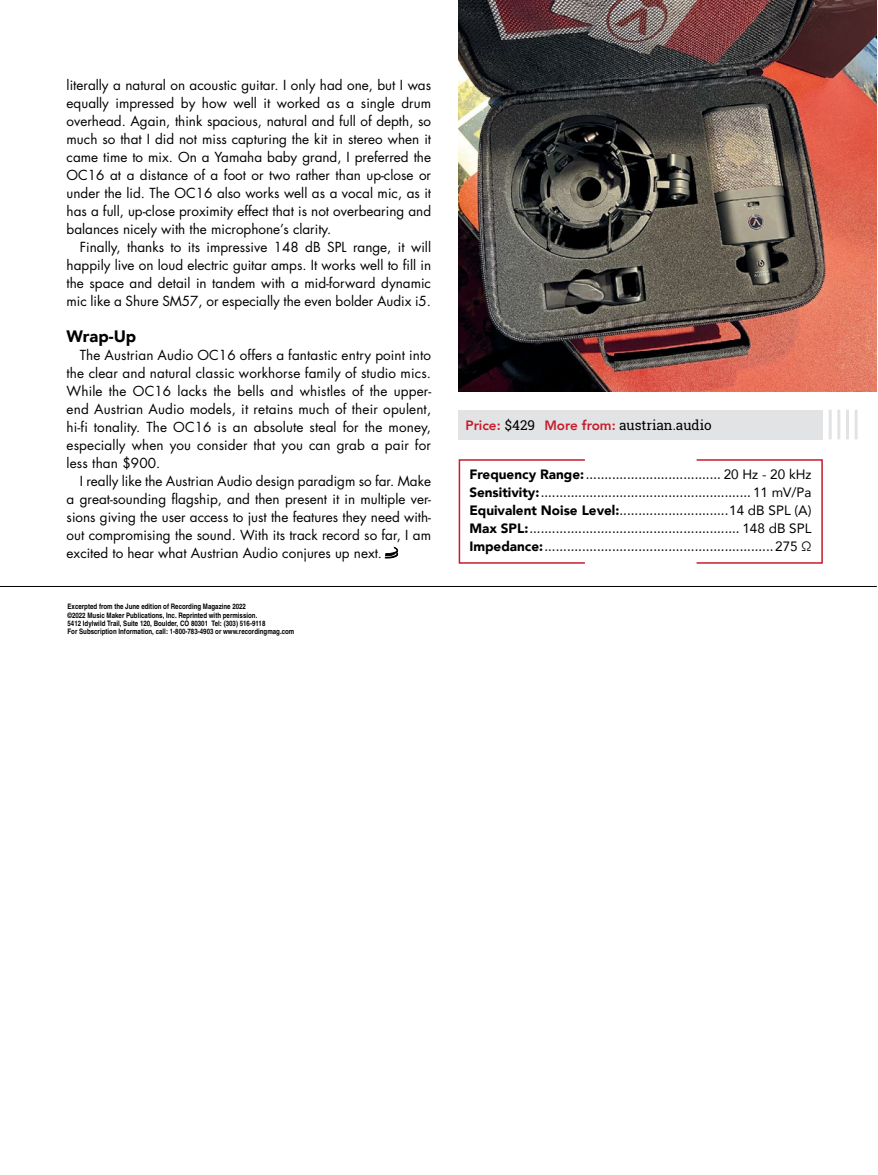
<style>
.page{position:relative;width:878px;height:1175px;background:#fff}
.page>*{position:absolute;margin:0;border:0;box-sizing:border-box;transform-origin:0 0}
.t1{font:900 16.5px "Avenir";color:#000}
.t2{font:13.5px/18px "Futura";color:#000;text-align:justify}
.t3{font:13.5px/18px "Avenir";color:#000;text-align:justify}
.t4{font:13.5px "Roboto Slab";color:#000}
.t5{font:700 condensed 7.5px/8.2px "Helvetica";color:#000}
.s1{font-weight:900}
.s2{font-family:"Avenir";font-weight:800;color:#c61c2c}
</style>
<div class="page">
<svg style="left:0;top:0;width:876px;height:587px"></svg>
<p class="t2" style="left:67px;top:77px;width:366px">literally a natural on acoustic guitar. I only had one, but I was equally impressed by how well it worked as a single drum overhead. Again, think spacious, natural and full of depth, so much so that I did not miss capturing the kit in stereo when it came time to mix. On a Yamaha baby grand, I preferred the OC16 at a distance of a foot or two rather than up-close or under the lid. The OC16 also works well as a vocal mic, as it has a full, up-close proximity effect that is not overbearing and balances nicely with the microphone’s clarity.</p>
<p class="t2" style="left:67px;top:239px;width:366px;text-indent:13px">Finally, thanks to its impressive 148 dB SPL range, it will happily live on loud electric guitar amps. It works well to fill in the space and detail in tandem with a mid-forward dynamic mic like a Shure SM57, or especially the even bolder Audix i5.</p>
<p class="t1" style="left:67px;top:330px;width:71px">Wrap-Up</p>
<p class="t2" style="left:67px;top:347px;width:366px;text-indent:13px">The Austrian Audio OC16 offers a fantastic entry point into the clear and natural classic workhorse family of studio mics.<br>While the OC16 lacks the bells and whistles of the upper&shy;end Austrian Audio models, it retains much of their opulent, hi-fi tonality. The OC16 is an absolute steal for the money, especially when you consider that you can grab a pair for less than $900.</p>
<p class="t2" style="left:67px;top:473px;width:366px;text-indent:13px">I really like the Austrian Audio design paradigm so far. Make a great-sounding flagship, and then present it in multiple ver&shy;sions giving the user access to just the features they need with&shy;out compromising the sound. With its track record so far, I am excited to hear what Austrian Audio conjures up next.</p>
<p class="t3" style="left:469px;top:466px;width:343px"><span class="s1">Frequency Range:</span> .................................... 20 Hz - 20 kHz <span class="s1">Sensitivity:</span> ........................................................ 11 mV/Pa <span class="s1">Equivalent Noise Level:</span> .............................14 dB SPL (A)<br><span class="s1">Max SPL:</span> ........................................................ 148 dB SPL <span class="s1">Impedance:</span> .............................................................275 Ω</p>
<p class="t4" style="left:465px;top:419px;width:248px"><span class="s2">Price:</span> $429 <span class="s2">More from:</span> austrian.audio</p>
<p class="t5" style="left:68px;top:603px;width:228px">Excerpted from the June edition of Recording Magazine 2022<br>©2022 Music Maker Publications, Inc. Reprinted with permission.<br>5412 Idylwild Trail, Suite 120, Boulder, CO 80301 Tel: (303) 516-9118<br>For Subscription Information, call: 1-800-783-4903 or www.recordingmag.com</p>
</div>
